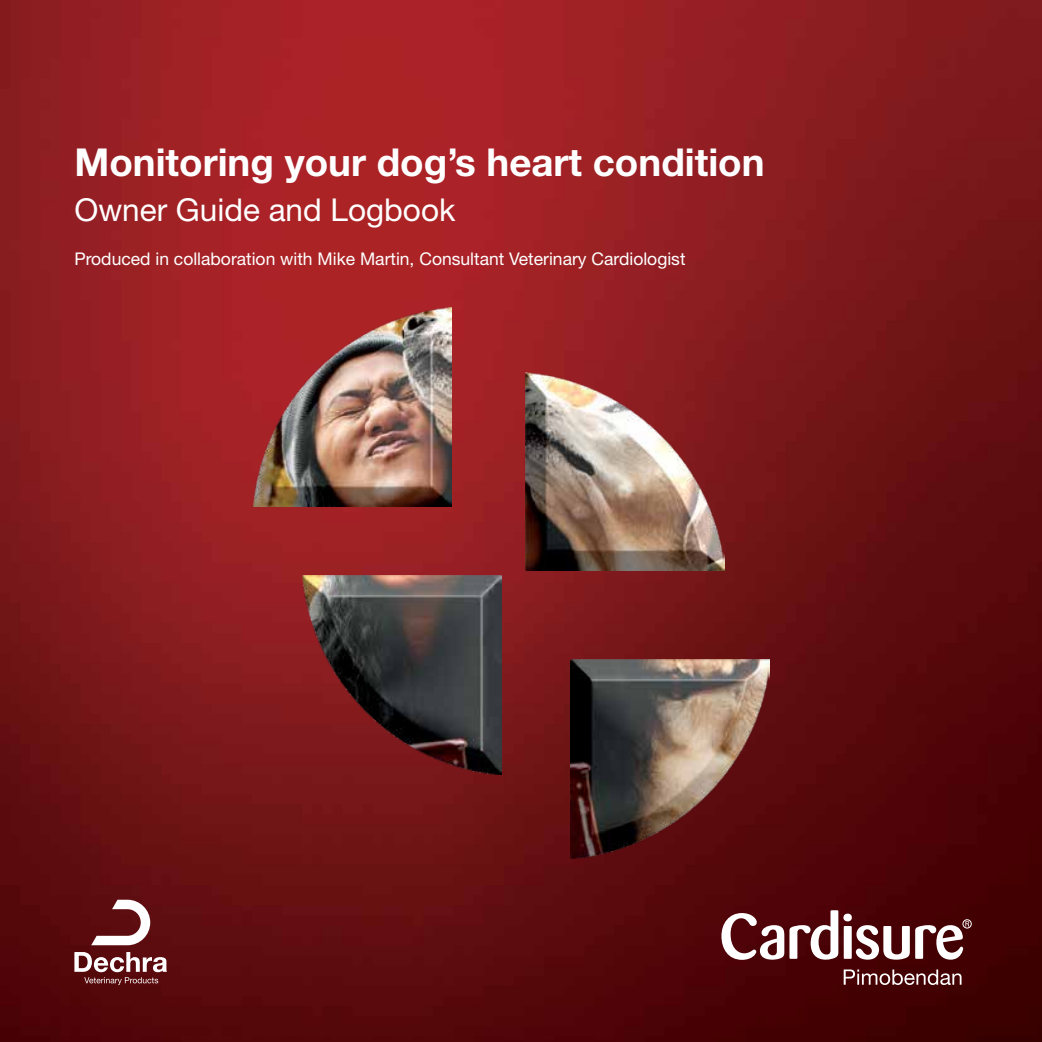
<style>
.page{position:relative;width:1042px;height:1042px;background:#fff}
.page>*{position:absolute;margin:0;border:0;box-sizing:border-box;transform-origin:0 0}
.t1{font:700 38.5px "Helvetica Neue LT Std";color:#fff}
.t2{font:31.5px "Helvetica Neue LT Std";color:#fff}
.t3{font:17.5px "Helvetica Neue LT Std";color:#fff}
</style>
<div class="page">
<img style="left:0;top:0;width:1042px;height:1042px">
<svg style="left:91px;top:900px;width:59px;height:45px"></svg>
<svg style="left:74px;top:952px;width:93px;height:33px"></svg>
<div style="left:962px;top:919px;width:9px;height:9px;border:1px solid #fff;border-radius:50%"></div>
<svg style="left:721px;top:910px;width:248px;height:50px"></svg>
<svg style="left:843px;top:969px;width:118px;height:16px"></svg>
<img style="left:253px;top:308px;width:198px;height:198px">
<img style="left:526px;top:372px;width:198px;height:198px">
<img style="left:570px;top:660px;width:199px;height:198px">
<img style="left:303px;top:575px;width:198px;height:199px">
<h1 class="t1" style="left:74px;top:139px;width:692px">Monitoring your dog’s heart condition</h1>
<h2 class="t2" style="left:74px;top:191px;width:382px">Owner Guide and Logbook</h2>
<p class="t3" style="left:74px;top:248px;width:612px">Produced in collaboration with Mike Martin, Consultant Veterinary Cardiologist</p>
</div>
